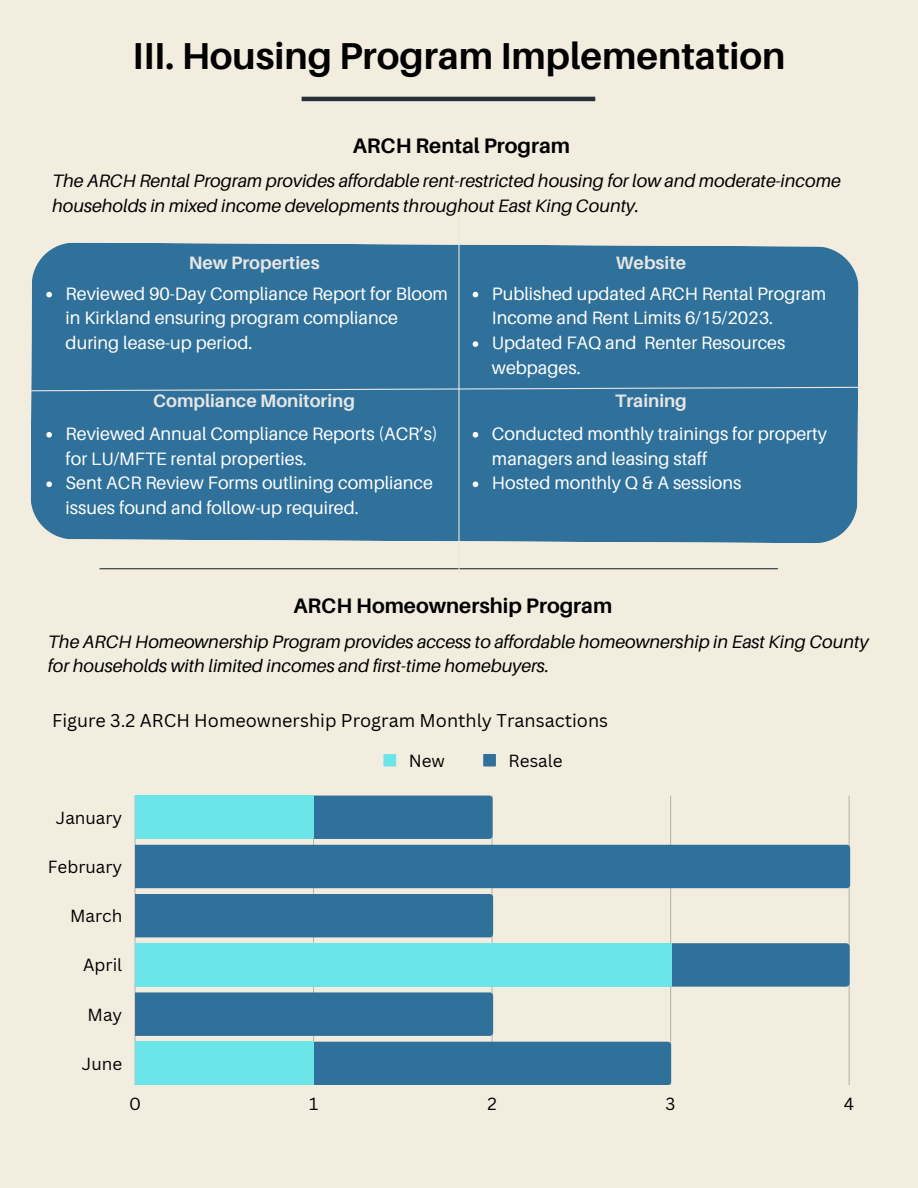
<style>
.page{position:relative;width:918px;height:1188px;background:#f3ede0}
.page>*{position:absolute;margin:0;border:0;box-sizing:border-box;transform-origin:0 0}
.t1{font:700 37.5px "Aileron";color:#000}
.t2{font:700 21px "Aileron";color:#000}
.t3{font:18px/24.8px "Aileron";color:#fff}
.t4{font:italic 18px/24.8px "Aileron";color:#000}
.t5{font:18px "Canva Sans";color:#000}
.t6{font:700 18px "Aileron";color:#e6e6e6}
.t7{font:17.1px "Canva Sans";color:#000}
</style>
<div class="page">
<hr style="left:302px;top:97px;width:293px;height:4px;background:#283139">
<hr style="left:100px;top:568px;width:678px;height:1px;background:#283139">
<div style="left:31px;top:243px;width:828px;height:300px;background:#2f719a"></div>
<svg style="left:31px;top:386px;width:832px;height:6px;background:#5287a8"></svg>
<hr style="left:458px;top:216px;width:2px;height:358px;background:#e6e6e6">
<div style="left:383px;top:754px;width:13px;height:13px;background:#6ce5e8"></div>
<div style="left:483px;top:754px;width:13px;height:13px;background:#2f719a"></div>
<svg style="left:134px;top:796px;width:716px;height:289px;fill:#2f719a"></svg>
<svg style="left:489px;top:796px;width:4px;height:43px"></svg>
<svg style="left:846px;top:845px;width:4px;height:43px"></svg>
<svg style="left:489px;top:894px;width:4px;height:44px"></svg>
<svg style="left:846px;top:943px;width:4px;height:44px"></svg>
<svg style="left:489px;top:992px;width:4px;height:44px"></svg>
<svg style="left:668px;top:1042px;width:3px;height:43px"></svg>
<div style="left:135px;top:796px;width:179px;height:43px;background:#6ce5e8"></div>
<div style="left:135px;top:943px;width:536px;height:44px;background:#6ce5e8"></div>
<div style="left:135px;top:1042px;width:179px;height:43px;background:#6ce5e8"></div>
<svg style="left:46px;top:292px;width:6px;height:5px"></svg>
<svg style="left:46px;top:432px;width:6px;height:6px"></svg>
<svg style="left:46px;top:481px;width:6px;height:6px"></svg>
<svg style="left:473px;top:292px;width:5px;height:5px"></svg>
<svg style="left:473px;top:341px;width:5px;height:6px"></svg>
<svg style="left:473px;top:432px;width:5px;height:6px"></svg>
<svg style="left:473px;top:481px;width:5px;height:6px"></svg>
<p class="t1" style="left:132px;top:32px;width:655px">III. Housing Program Implementation</p>
<p class="t2" style="left:353px;top:133px;width:219px">ARCH Rental Program</p>
<p class="t4" style="left:52px;top:168px;width:790px">The ARCH Rental Program provides affordable rent-restricted housing for low and moderate-income households in mixed income developments throughout East King County.</p>
<p class="t6" style="left:189px;top:251px;width:132px">New Properties</p>
<p class="t3" style="left:66px;top:281px;width:384px">Reviewed 90-Day Compliance Report for Bloom in Kirkland ensuring program compliance during lease-up period.</p>
<p class="t6" style="left:153px;top:390px;width:203px">Compliance Monitoring</p>
<p class="t3" style="left:66px;top:421px;width:374px">Reviewed Annual Compliance Reports (ACR’s) for LU/MFTE rental properties.</p>
<p class="t3" style="left:66px;top:470px;width:369px">Sent ACR Review Forms outlining compliance issues found and follow-up required.</p>
<p class="t6" style="left:616px;top:251px;width:72px">Website</p>
<p class="t3" style="left:492px;top:281px;width:336px">Published updated ARCH Rental Program<br>Income and Rent Limits 6/15/2023.</p>
<p class="t3" style="left:492px;top:330px;width:295px">Updated FAQ and Renter Resources webpages.</p>
<p class="t6" style="left:615px;top:390px;width:73px">Training</p>
<p class="t3" style="left:492px;top:421px;width:337px">Conducted monthly trainings for property managers and leasing staff</p>
<p class="t3" style="left:492px;top:470px;width:251px">Hosted monthly Q &amp; A sessions</p>
<p class="t2" style="left:293px;top:593px;width:320px">ARCH Homeownership Program</p>
<p class="t4" style="left:48px;top:629px;width:822px">The ARCH Homeownership Program provides access to affordable homeownership in East King County for households with limited incomes and first-time homebuyers.</p>
<p class="t5" style="left:52px;top:708px;width:557px">Figure 3.2 ARCH Homeownership Program Monthly Transactions</p>
<p class="t7" style="left:409px;top:748px;width:38px">New</p>
<p class="t7" style="left:509px;top:748px;width:55px">Resale</p>
<p class="t7" style="left:56px;top:805px;width:68px">January</p>
<p class="t7" style="left:48px;top:855px;width:76px">February</p>
<p class="t7" style="left:70px;top:904px;width:54px">March</p>
<p class="t7" style="left:83px;top:953px;width:41px">April</p>
<p class="t7" style="left:88px;top:1002px;width:36px">May</p>
<p class="t7" style="left:82px;top:1052px;width:42px">June</p>
<p class="t7" style="left:129px;top:1092px;width:13px">0</p>
<p class="t7" style="left:309px;top:1092px;width:11px">1</p>
<p class="t7" style="left:487px;top:1092px;width:11px">2</p>
<p class="t7" style="left:666px;top:1092px;width:11px">3</p>
<p class="t7" style="left:844px;top:1092px;width:12px">4</p>
</div>
